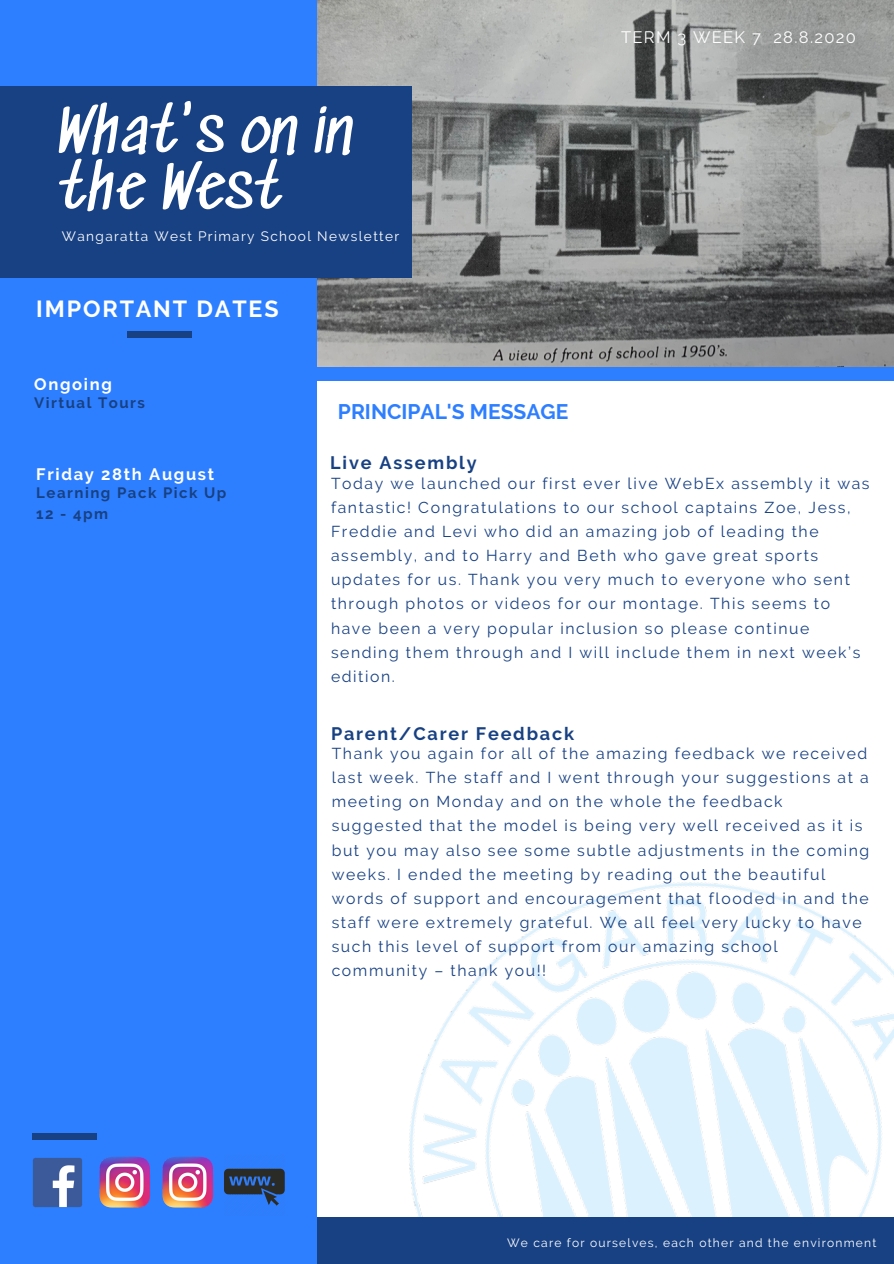
<style>
.page{position:relative;width:894px;height:1264px;background:#fff}
.page>*{position:absolute;margin:0;border:0;box-sizing:border-box;transform-origin:0 0}
.t1{font:59.25px/56.4px "Sedgwick Ave";color:#fff}
.t2{font:700 23.25px "Raleway";letter-spacing:.08em;color:#fff}
.t3{font:700 21px "Raleway";color:#2e7fff}
.t4{font:700 18px "Raleway";letter-spacing:.1em;color:#184183}
.t5{font:700 16.5px "Raleway";letter-spacing:.1em;color:#fff}
.t6{font:16.5px "Raleway";letter-spacing:.08em;color:#fff}
.t7{font:15.75px/24.2px "Raleway";letter-spacing:.1em;color:#184183}
.t8{font:700 15px/20.2px "Raleway";letter-spacing:.1em;color:#184183}
.t9{font:13.65px "Raleway";letter-spacing:.1em;color:#fff}
.t10{font:12px "Raleway";letter-spacing:.1em;color:#fff}
</style>
<div class="page">
<img style="left:316px;top:0;width:576px;height:367px">
<img style="left:409px;top:882px;width:484px;height:335px">
<div style="left:310px;top:1217px;width:583px;height:46px;background:#184183"></div>
<div style="left:0;top:0;width:316px;height:1263px;background:#2e7fff"></div>
<div style="left:0;top:87px;width:412px;height:190px;background:#184183"></div>
<div style="left:289px;top:367px;width:604px;height:13px;background:#2e7fff"></div>
<div style="left:127px;top:331px;width:64px;height:6px;background:#184183"></div>
<div style="left:32px;top:1133px;width:64px;height:6px;background:#184183"></div>
<img style="left:32px;top:1157px;width:51px;height:50px">
<img style="left:99px;top:1157px;width:51px;height:51px">
<img style="left:224px;top:1168px;width:61px;height:38px">
<img style="left:162px;top:1157px;width:51px;height:51px">
<h1 class="t1" style="left:57px;top:108px;width:297px">What's on in the West</h1>
<p class="t9" style="left:62px;top:228px;width:339px">Wangaratta West Primary School Newsletter</p>
<h2 class="t2" style="left:36px;top:295px;width:244px">IMPORTANT DATES</h2>
<p class="t5" style="left:34px;top:374px;width:79px">Ongoing</p>
<p class="t8" style="left:34px;top:393px;width:112px">Virtual Tours</p>
<h3 class="t3" style="left:338px;top:399px;width:232px">PRINCIPAL'S MESSAGE</h3>
<p class="t6" style="left:621px;top:27px;width:236px">TERM 3 WEEK 7 28.8.2020</p>
<p class="t4" style="left:330px;top:452px;width:148px">Live Assembly</p>
<p class="t5" style="left:36px;top:464px;width:179px">Friday 28th August</p>
<p class="t8" style="left:36px;top:483px;width:192px">Learning Pack Pick Up<br>12 - 4pm</p>
<p class="t7" style="left:331px;top:471px;width:540px">Today we launched our first ever live WebEx assembly it was fantastic! Congratulations to our school captains Zoe, Jess, Freddie and Levi who did an amazing job of leading the assembly, and to Harry and Beth who gave great sports updates for us. Thank you very much to everyone who sent through photos or videos for our montage. This seems to have been a very popular inclusion so please continue sending them through and I will include them in next week’s edition.</p>
<p class="t4" style="left:331px;top:723px;width:244px">Parent/Carer Feedback</p>
<p class="t7" style="left:331px;top:741px;width:539px">Thank you again for all of the amazing feedback we received last week. The staff and I went through your suggestions at a meeting on Monday and on the whole the feedback suggested that the model is being very well received as it is but you may also see some subtle adjustments in the coming weeks. I ended the meeting by reading out the beautiful words of support and encouragement that flooded in and the staff were extremely grateful. We all feel very lucky to have such this level of support from our amazing school community – thank you!!</p>
<p class="t10" style="left:507px;top:1235px;width:370px">We care for ourselves, each other and the environment</p>
</div>
